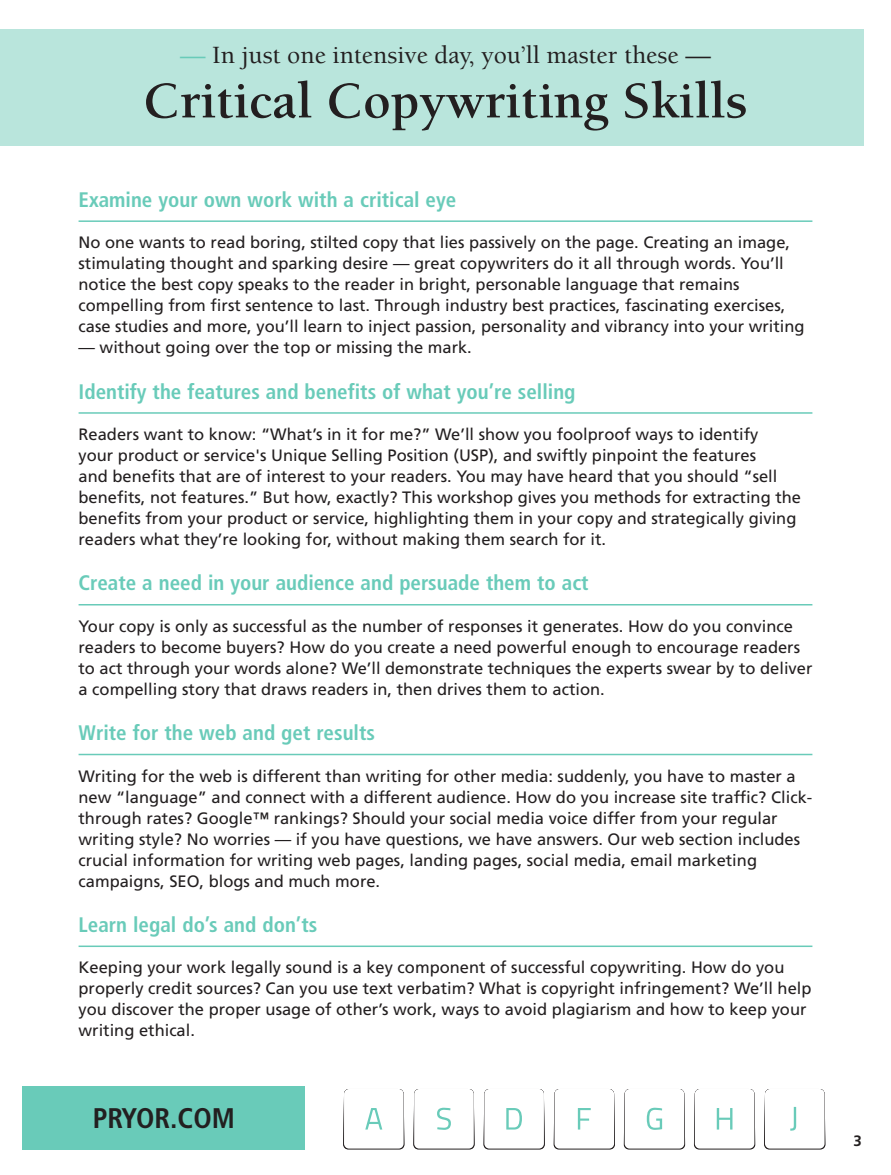
<style>
.page{position:relative;width:891px;height:1175px;background:#fff}
.page>*{position:absolute;margin:0;border:0;box-sizing:border-box;transform-origin:0 0}
.Body_Copy{font:700 52.5px "Berkeley Std";color:#231f20}
.t1{font:700 condensed 28.35px "Frutiger LT Std";color:#231f20}
.Body_Copy-2{font:500 25.5px "Berkeley Std";color:#231f20}
.Categories{font:700 condensed 21px "Frutiger LT Std";color:#69cbb9}
.Body_Copy-3{font:16.5px/21px "Frutiger LT Std";color:#231f20}
.t2{font:700 15px "Frutiger";color:#231f20}
.s1{color:#69cbb9}
</style>
<div class="page">
<div style="left:0;top:29px;width:864px;height:117px;background:#b9e5dc"></div>
<hr style="left:79px;top:220px;width:733px;height:2px;background:#69cbb9">
<hr style="left:79px;top:412px;width:733px;height:2px;background:#69cbb9">
<hr style="left:79px;top:604px;width:733px;height:1px;background:#69cbb9">
<hr style="left:79px;top:753px;width:733px;height:2px;background:#69cbb9">
<hr style="left:79px;top:945px;width:733px;height:2px;background:#69cbb9">
<div style="left:23px;top:1086px;width:282px;height:63px;background:#69cbb9"></div>
<svg style="left:343px;top:1089px;width:61px;height:60px"></svg>
<svg style="left:413px;top:1089px;width:62px;height:60px"></svg>
<svg style="left:764px;top:1089px;width:61px;height:60px"></svg>
<svg style="left:483px;top:1089px;width:62px;height:60px"></svg>
<svg style="left:554px;top:1089px;width:61px;height:60px"></svg>
<svg style="left:694px;top:1089px;width:61px;height:60px"></svg>
<svg style="left:624px;top:1089px;width:61px;height:60px"></svg>
<p class="Body_Copy-2" style="left:180px;top:42px;width:532px"><span class="s1">—</span> In just one intensive day, you’ll master these —</p>
<p class="Body_Copy" style="left:143px;top:73px;width:606px">Critical Copywriting Skills</p>
<p class="Categories" style="left:79px;top:187px;width:379px">Examine your own work with a critical eye</p>
<p class="Body_Copy-3" style="left:79px;top:232px;width:728px">No one wants to read boring, stilted copy that lies passively on the page. Creating an image, stimulating thought and sparking desire — great copywriters do it all through words. You’ll notice the best copy speaks to the reader in bright, personable language that remains compelling from first sentence to last. Through industry best practices, fascinating exercises, case studies and more, you’ll learn to inject passion, personality and vibrancy into your writing</p>
<p class="Body_Copy-3" style="left:79px;top:337px;width:395px">— without going over the top or missing the mark.</p>
<p class="Categories" style="left:79px;top:379px;width:498px">Identify the features and benefits of what you’re selling</p>
<p class="Body_Copy-3" style="left:79px;top:424px;width:724px">Readers want to know: “What’s in it for me?” We’ll show you foolproof ways to identify<br>your product or service's Unique Selling Position (USP), and swiftly pinpoint the features<br>and benefits that are of interest to your readers. You may have heard that you should “sell benefits, not features.” But how, exactly? This workshop gives you methods for extracting the benefits from your product or service, highlighting them in your copy and strategically giving readers what they’re looking for, without making them search for it.</p>
<p class="Categories" style="left:79px;top:571px;width:512px">Create a need in your audience and persuade them to act</p>
<p class="Body_Copy-3" style="left:79px;top:615px;width:735px">Your copy is only as successful as the number of responses it generates. How do you convince readers to become buyers? How do you create a need powerful enough to encourage readers to act through your words alone? We’ll demonstrate techniques the experts swear by to deliver a compelling story that draws readers in, then drives them to action.</p>
<p class="Categories" style="left:79px;top:720px;width:298px">Write for the web and get results</p>
<p class="Body_Copy-3" style="left:79px;top:765px;width:735px">Writing for the web is different than writing for other media: suddenly, you have to master a new “language” and connect with a different audience. How do you increase site traffic? Click&shy;through rates? Google™ rankings? Should your social media voice differ from your regular writing style? No worries — if you have questions, we have answers. Our web section includes crucial information for writing web pages, landing pages, social media, email marketing campaigns, SEO, blogs and much more.</p>
<p class="Categories" style="left:79px;top:912px;width:240px">Learn legal do’s and don’ts</p>
<p class="Body_Copy-3" style="left:79px;top:957px;width:734px">Keeping your work legally sound is a key component of successful copywriting. How do you properly credit sources? Can you use text verbatim? What is copyright infringement? We’ll help you discover the proper usage of other’s work, ways to avoid plagiarism and how to keep your writing ethical.</p>
<p class="t1" style="left:93px;top:1101px;width:144px">PRYOR.COM</p>
<p class="t2" style="left:854px;top:1131px;width:10px">3</p>
</div>
